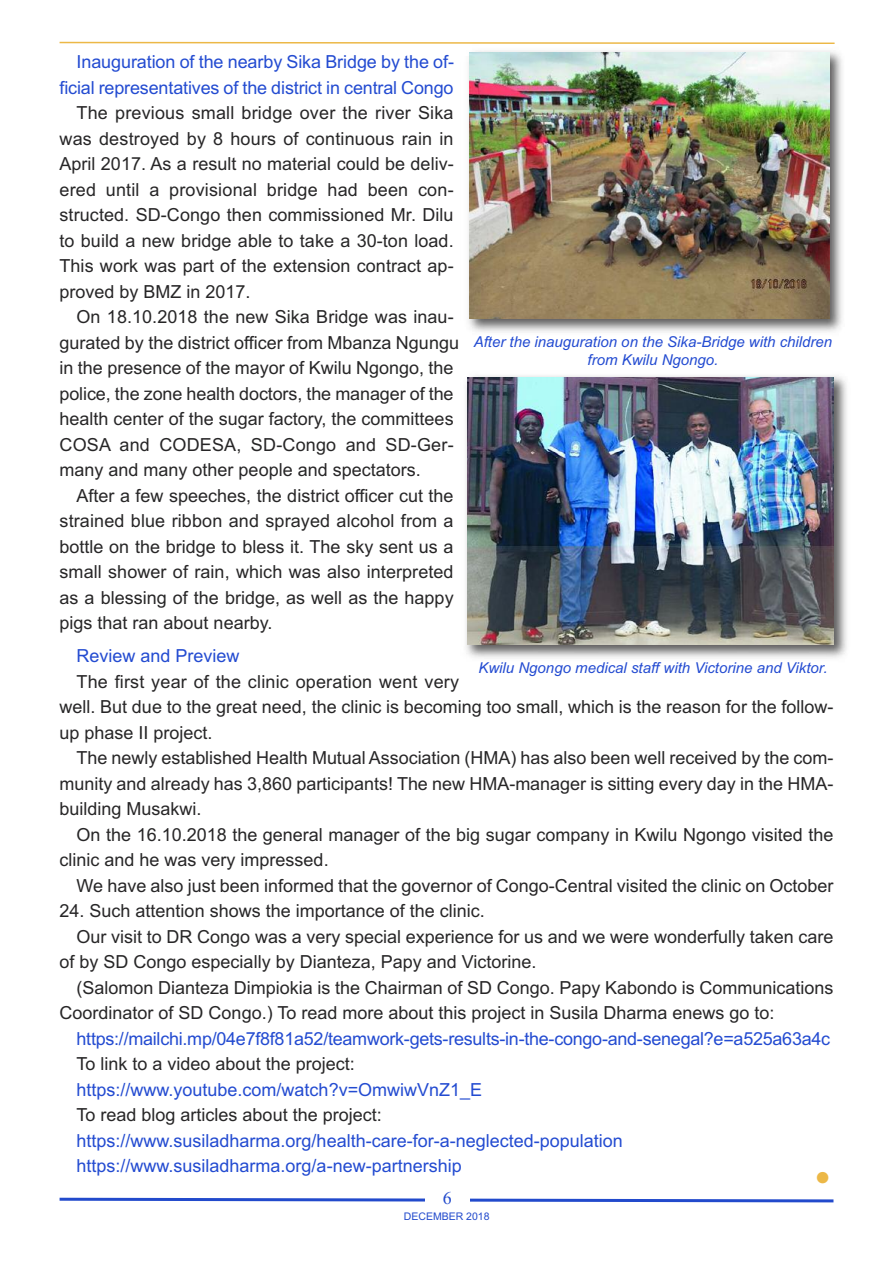
<style>
.page{position:relative;width:893px;height:1263px;background:#fff}
.page>*{position:absolute;margin:0;border:0;box-sizing:border-box;transform-origin:0 0}
.t1{font:italic 46.5px "Times New Roman";color:#ecb847}
.t2{font:18px/25.5px "Arial";color:#272627;text-align:justify}
.t3{font:18px/25.5px "Arial";letter-spacing:-.005em;color:#234bd1;text-align:right}
.t4{font:18px "Times New Roman";color:#224acc}
.t5{font:italic 15px/18px "Arial";color:#234bd1;text-align:center}
.t6{font:10.5px "Arial";color:#224acc}
</style>
<div class="page">
<svg style="left:59px;top:1197px;width:775px;height:6px"></svg>
<svg style="left:59px;top:41px;width:776px;height:3px"></svg>
<div style="left:425px;top:1192px;width:44px;height:16px;background:#fff"></div>
<img style="left:468px;top:51px;width:374px;height:281px">
<img style="left:469px;top:52px;width:360px;height:267px">
<img style="left:466px;top:375px;width:381px;height:283px">
<img style="left:467px;top:377px;width:366px;height:268px">
<p class="t3" style="left:60px;top:49px;width:396px">Inauguration of the nearby Sika Bridge by the of&shy;ficial representatives of the district in central Congo</p>
<p class="t2" style="left:60px;top:100px;width:396px;text-indent:17px">The previous small bridge over the river Sika was destroyed by 8 hours of continuous rain in April 2017. As a result no material could be deliv&shy;ered until a provisional bridge had been con&shy;structed. SD-Congo then commissioned Mr. Dilu to build a new bridge able to take a 30-ton load.<br>This work was part of the extension contract ap&shy;proved by BMZ in 2017.</p>
<p class="t2" style="left:60px;top:304px;width:401px;text-align:left;text-indent:17px">On 18.10.2018 the new Sika Bridge was inau&shy;gurated by the district officer from Mbanza Ngungu in the presence of the mayor of Kwilu Ngongo, the police, the zone health doctors, the manager of the health center of the sugar factory, the committees COSA and CODESA, SD-Congo and SD-Ger&shy;many and many other people and spectators.</p>
<p class="t2" style="left:60px;top:483px;width:396px;text-indent:17px">After a few speeches, the district officer cut the strained blue ribbon and sprayed alcohol from a bottle on the bridge to bless it. The sky sent us a small shower of rain, which was also interpreted as a blessing of the bridge, as well as the happy pigs that ran about nearby.</p>
<p class="t3" style="left:77px;top:643px;width:165px">Review and Preview</p>
<p class="t2" style="left:60px;top:669px;width:775px;text-align:left;text-indent:17px">The first year of the clinic operation went very<br>well. But due to the great need, the clinic is becoming too small, which is the reason for the follow&shy;up phase II project.</p>
<p class="t2" style="left:60px;top:745px;width:775px;text-indent:17px">The newly established Health Mutual Association (HMA) has also been well received by the com&shy;munity and already has 3,860 participants! The new HMA-manager is sitting every day in the HMA&shy;building Musakwi.</p>
<p class="t2" style="left:60px;top:822px;width:775px;text-indent:17px">On the 16.10.2018 the general manager of the big sugar company in Kwilu Ngongo visited the clinic and he was very impressed.</p>
<p class="t2" style="left:77px;top:873px;width:758px">We have also just been informed that the governor of Congo-Central visited the clinic on October</p>
<p class="t2" style="left:60px;top:898px;width:427px">24. Such attention shows the importance of the clinic.</p>
<p class="t2" style="left:77px;top:924px;width:758px">Our visit to DR Congo was a very special experience for us and we were wonderfully taken care</p>
<p class="t2" style="left:60px;top:949px;width:478px">of by SD Congo especially by Dianteza, Papy and Victorine.</p>
<p class="t2" style="left:77px;top:975px;width:758px">(Salomon Dianteza Dimpiokia is the Chairman of SD Congo. Papy Kabondo is Communications</p>
<p class="t2" style="left:60px;top:1000px;width:717px">Coordinator of SD Congo.) To read more about this project in Susila Dharma enews go to:</p>
<p class="t3" style="left:77px;top:1026px;width:755px">https://mailchi.mp/04e7f8f81a52/teamwork-gets-results-in-the-congo-and-senegal?e=a525a63a4c</p>
<p class="t2" style="left:77px;top:1051px;width:280px">To link to a video about the project:</p>
<p class="t3" style="left:77px;top:1077px;width:407px">https://www.youtube.com/watch?v=OmwiwVnZ1_E</p>
<p class="t2" style="left:77px;top:1102px;width:307px">To read blog articles about the project:</p>
<p class="t3" style="left:77px;top:1128px;width:548px;text-align:left">https://www.susiladharma.org/health-care-for-a-neglected-population https://www.susiladharma.org/a-new-partnership</p>
<p class="t6" style="left:404px;top:1210px;width:87px">DECEMBER 2018</p>
<p class="t5" style="left:474px;top:333px;width:360px">After the inauguration on the Sika-Bridge with children from Kwilu Ngongo.</p>
<p class="t5" style="left:478px;top:659px;width:351px">Kwilu Ngongo medical staff with Victorine and Viktor.</p>
<h1 class="t1" style="left:814px;top:1150px;width:18px">•</h1>
<p class="t4" style="left:443px;top:1188px;width:10px">6</p>
</div>
